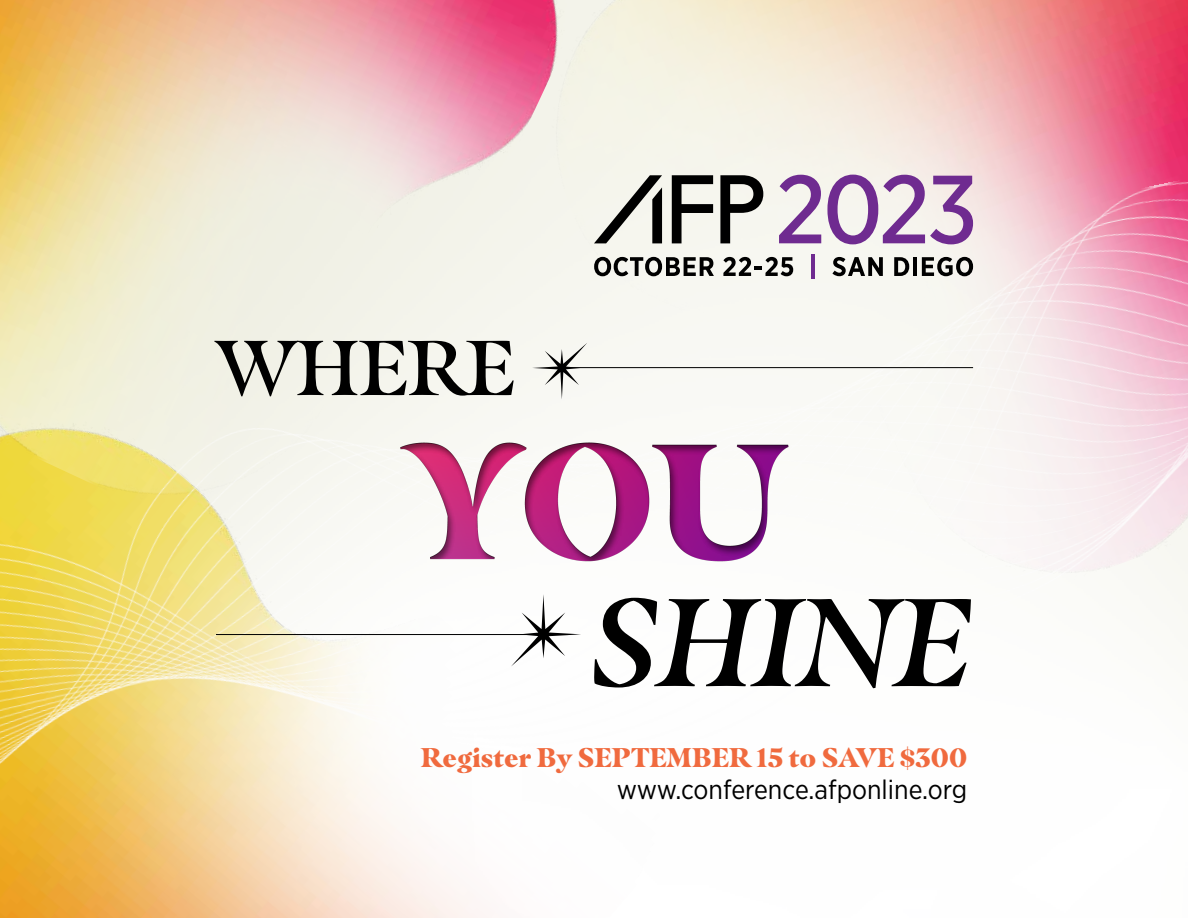
<style>
.page{position:relative;width:1188px;height:918px;background:#fff}
.page>*{position:absolute;margin:0;border:0;box-sizing:border-box;transform-origin:0 0}
.t1{font:italic 600 124.35px "Masqualero";color:#000}
.t2{font:600 77.4px "Masqualero";color:#000}
.t3{font:900 27px "Masqualero";color:#f06a3e}
.t4{font:27px "Gotham Narrow";color:#000}
</style>
<div class="page">
<img style="left:0;top:890px;width:489px;height:28px">
<img style="left:586px;top:0;width:602px;height:177px">
<img style="left:0;top:0;width:586px;height:177px">
<img style="left:0;top:177px;width:1188px;height:713px">
<svg style="left:594px;top:257px;width:120px;height:19px"></svg>
<svg style="left:723px;top:257px;width:70px;height:19px"></svg>
<hr style="left:812px;top:255px;width:3px;height:24px;background:#6f2b90">
<svg style="left:832px;top:257px;width:51px;height:19px"></svg>
<svg style="left:894px;top:257px;width:15px;height:19px"></svg>
<hr style="left:913px;top:257px;width:4px;height:19px;background:#000">
<svg style="left:922px;top:257px;width:51px;height:19px"></svg>
<svg style="left:779px;top:175px;width:42px;height:68px"></svg>
<svg style="left:827px;top:175px;width:146px;height:69px;background:#bea0c6"></svg>
<svg style="left:672px;top:175px;width:41px;height:68px"></svg>
<svg style="left:720px;top:175px;width:43px;height:68px"></svg>
<svg style="left:594px;top:175px;width:68px;height:68px;background:#afafa9"></svg>
<hr style="left:560px;top:367px;width:413px;height:1px;background:#000">
<svg style="left:532px;top:343px;width:55px;height:57px"></svg>
<hr style="left:216px;top:634px;width:352px;height:1px;background:#000">
<svg style="left:511px;top:594px;width:70px;height:73px"></svg>
<div style="left:391px;top:419px;width:262px;height:153px;background:#000;opacity:.5"></div>
<div style="left:650px;top:419px;width:145px;height:153px;background:#000;opacity:.5"></div>
<h2 class="t2" style="left:216px;top:322px;width:301px">WHERE</h2>
<h1 class="t1" style="left:589px;top:568px;width:382px">SHINE</h1>
<p class="t3" style="left:421px;top:741px;width:548px">Register By SEPTEMBER 15 to SAVE $300</p>
<p class="t4" style="left:617px;top:773px;width:352px">www.conference.afponline.org</p>
</div>
